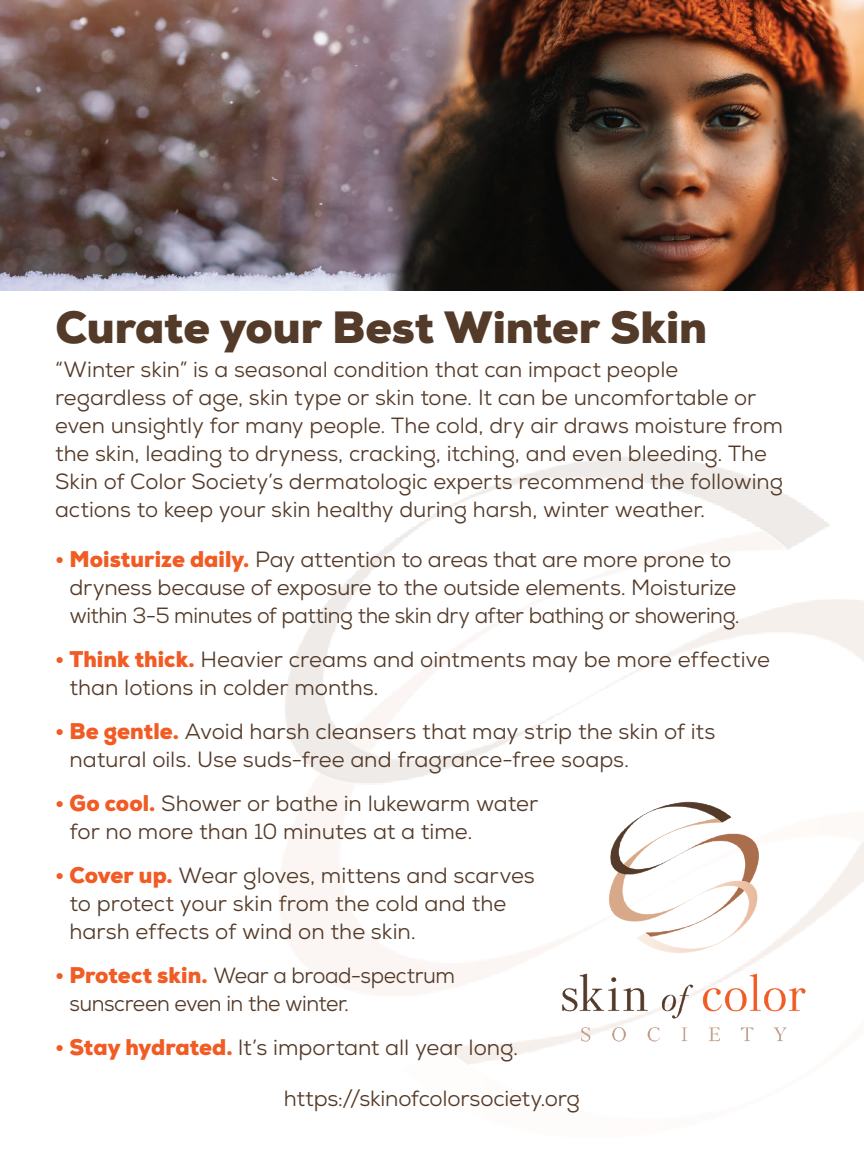
<style>
.page{position:relative;width:864px;height:1152px;background:#fff}
.page>*{position:absolute;margin:0;border:0;box-sizing:border-box;transform-origin:0 0}
.t1{font:900 43.8px "Nexa";letter-spacing:-.005em;color:#543a28}
.t2{font:22px/28px "Nexa";color:#543a28}
.t3{font:22px/28px "Nexa";letter-spacing:-.02em;color:#543a28;scale:.96 1}
.s1{font-weight:800;color:#f15b24}
.s2{font-weight:900;color:#f15b24}
</style>
<div class="page">
<img style="left:0;top:0;width:864px;height:291px">
<img style="left:553px;top:801px;width:262px;height:246px">
<h1 class="t1" style="left:55px;top:299px;width:653px">Curate your Best Winter Skin</h1>
<p class="t2" style="left:55px;top:356px;width:730px">“Winter skin” is a seasonal condition that can impact people regardless of age, skin type or skin tone. It can be uncomfortable or even unsightly for many people. The cold, dry air draws moisture from the skin, leading to dryness, cracking, itching, and even bleeding. The Skin of Color Society’s dermatologic experts recommend the following actions to keep your skin healthy during harsh, winter weather.</p>
<p class="t2" style="left:69px;top:546px;width:672px;text-indent:-14px"><span class="s1">•</span> <span class="s2">Moisturize daily.</span> Pay attention to areas that are more prone to dryness because of exposure to the outside elements. Moisturize within 3-5 minutes of patting the skin dry after bathing or showering.</p>
<p class="t2" style="left:69px;top:646px;width:702px;text-indent:-14px"><span class="s1">•</span> <span class="s2">Think thick.</span> Heavier creams and ointments may be more effective than lotions in colder months.</p>
<p class="t2" style="left:69px;top:718px;width:648px;text-indent:-14px"><span class="s1">•</span> <span class="s2">Be gentle.</span> Avoid harsh cleansers that may strip the skin of its natural oils. Use suds-free and fragrance-free soaps.</p>
<p class="t2" style="left:69px;top:790px;width:470px;text-indent:-14px"><span class="s1">•</span> <span class="s2">Go cool.</span> Shower or bathe in lukewarm water for no more than 10 minutes at a time.</p>
<p class="t2" style="left:69px;top:862px;width:467px;text-indent:-14px"><span class="s1">•</span> <span class="s2">Cover up.</span> Wear gloves, mittens and scarves to protect your skin from the cold and the harsh effects of wind on the skin.</p>
<p class="t3" style="left:69px;top:962px;width:403px;text-indent:-14px"><span class="s1">•</span> <span class="s2">Protect skin.</span> Wear a broad-spectrum sunscreen even in the winter.</p>
<p class="t2" style="left:55px;top:1034px;width:465px"><span class="s1">•</span> <span class="s2">Stay hydrated.</span> It’s important all year long.</p>
<p class="t2" style="left:284px;top:1084px;width:298px">https://skinofcolorsociety.org</p>
</div>
